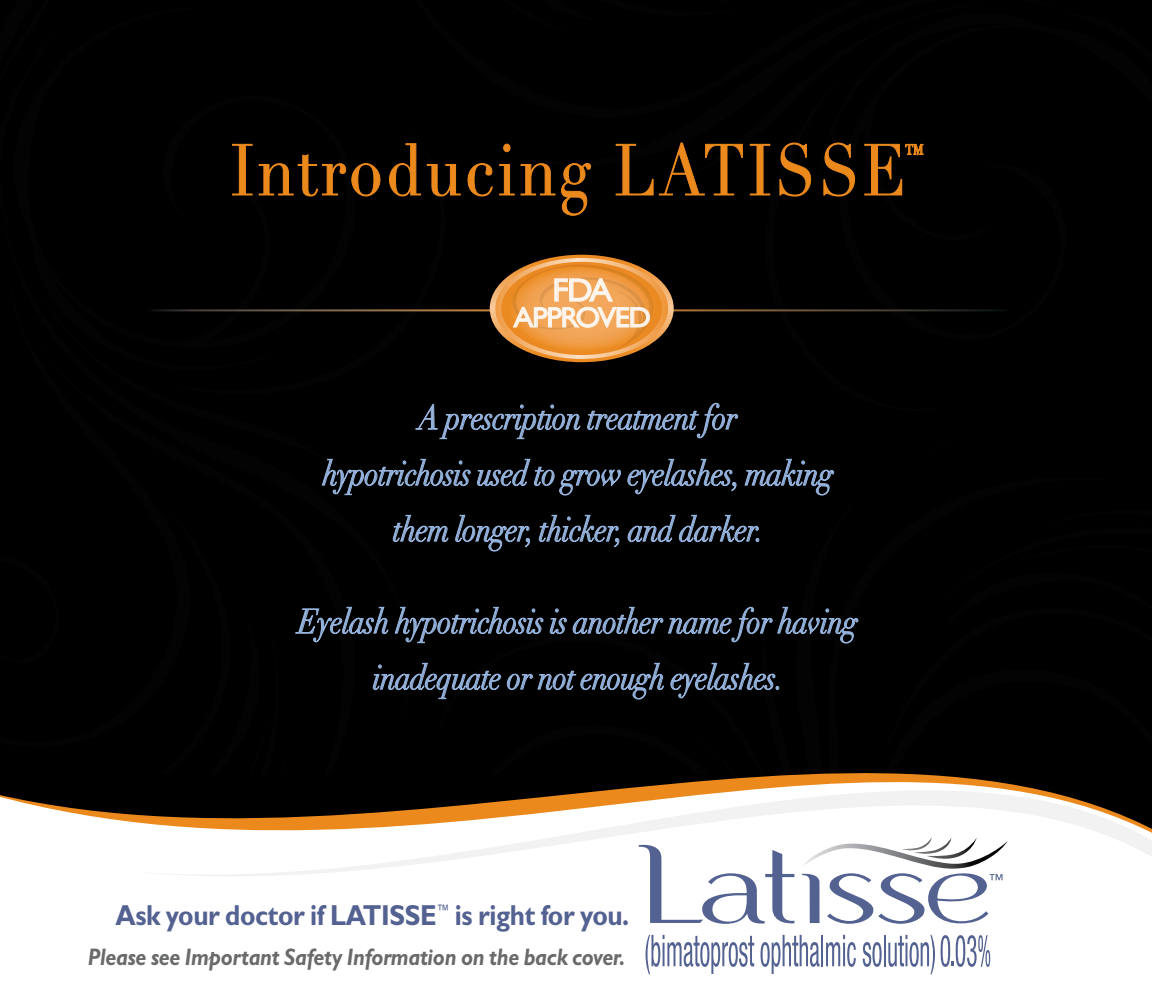
<style>
.page{position:relative;width:1152px;height:1008px;background:#fff}
.page>*{position:absolute;margin:0;border:0;box-sizing:border-box;transform-origin:0 0}
.t1{font:71.2px "Didot LT Std";letter-spacing:.06em;color:#ec891d;scale:.85 1}
.t2{font:italic 34px/56px "Didot LT Std";letter-spacing:-.02em;color:#96b4de;text-align:center;scale:.85 1}
.t3{font:32.6px "Gill Sans Std";color:#fff;scale:1.05 1}
.t4{font:700 29px "Gill Sans Std";letter-spacing:-.015em;color:#546292;scale:.9 1}
.t5{font:28.6px "Gill Sans Std";letter-spacing:-.04em;color:#fff;scale:1.05 1}
.t6{font:25.6px "Didot LT Std";color:#ec891d;scale:.85 1}
.t7{font:italic 700 24px "Gill Sans Std";letter-spacing:-.015em;color:#696a6c;scale:.9 1}
</style>
<div class="page">
<svg style="left:0;top:774px;width:1152px;height:103px"></svg>
<svg style="left:646px;top:935px;width:108px;height:39px"></svg>
<svg style="left:761px;top:935px;width:59px;height:39px"></svg>
<hr style="left:821px;top:935px;width:2px;height:31px;background:#546292">
<svg style="left:826px;top:935px;width:30px;height:32px"></svg>
<svg style="left:863px;top:942px;width:19px;height:25px"></svg>
<hr style="left:884px;top:935px;width:2px;height:31px;background:#546292">
<svg style="left:888px;top:935px;width:47px;height:39px"></svg>
<svg style="left:941px;top:935px;width:49px;height:32px"></svg>
<svg style="left:639px;top:842px;width:155px;height:82px"></svg>
<svg style="left:802px;top:837px;width:206px;height:87px"></svg>
<div style="left:0;top:0;width:1152px;height:774px;background:#000"></div>
<h1 class="t1" style="left:231px;top:128px;width:796px">Introducing LATISSE</h1>
<p class="t6" style="left:904px;top:139px;width:27px">™</p>
<p class="t3" style="left:552px;top:271px;width:59px">FDA</p>
<p class="t5" style="left:514px;top:301px;width:129px">APPROVED</p>
<p class="t2" style="left:323px;top:390px;width:603px">A prescription treatment for<br>hypotrichosis used to grow eyelashes, making them longer, thicker, and darker.</p>
<p class="t2" style="left:298px;top:594px;width:660px">Eyelash hypotrichosis is another name for having inadequate or not enough eyelashes.</p>
<p class="t4" style="left:115px;top:898px;width:573px">Ask your doctor if LATISSE<sup>™</sup> is right for you.</p>
<p class="t7" style="left:88px;top:943px;width:599px">Please see Important Safety Information on the back cover.</p>
</div>
